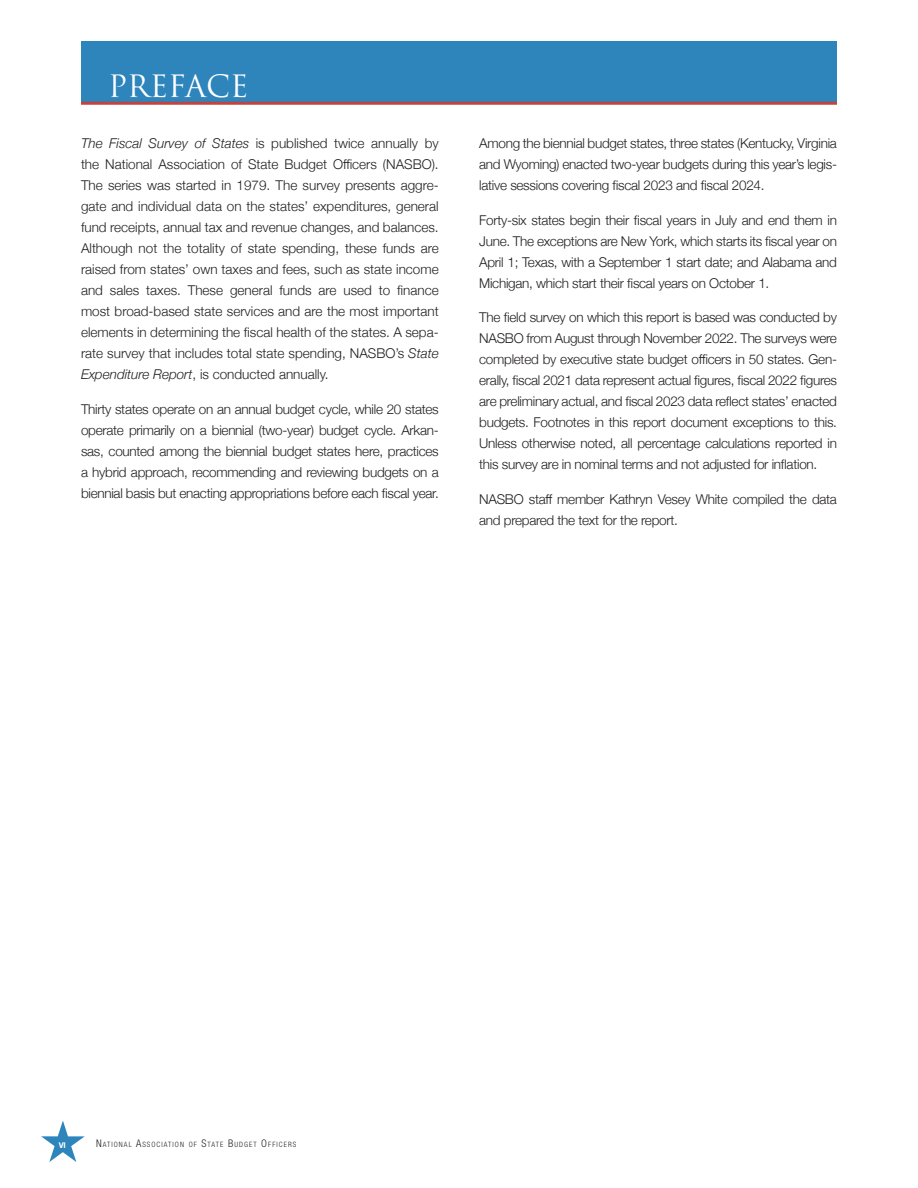
<style>
.page{position:relative;width:918px;height:1188px;background:#fff}
.page>*{position:absolute;margin:0;border:0;box-sizing:border-box;transform-origin:0 0}
.t1{font:30px "Trajan";color:#fff}
.t2{font:300 13.5px/21px "Helvetica Neue";letter-spacing:-.02em;color:#231f20;text-align:justify}
.t3{font:700 7.8px "Helvetica Neue";color:#fff}
.t4{font:300 condensed 7.35px "Helvetica Neue";letter-spacing:.145em;color:#231f20}
.s1{font-style:italic}
.s2{font-size:10.5px}
</style>
<div class="page">
<div style="left:81px;top:41px;width:756px;height:62px;background:#2d85bc"></div>
<hr style="left:81px;top:102px;width:756px;height:3px;background:#c14441">
<svg style="left:41px;top:1120px;width:44px;height:42px"></svg>
<h1 class="t1" style="left:108px;top:68px;width:142px">PREFACE</h1>
<p class="t2" style="left:81px;top:132px;width:359px"><span class="s1">The Fiscal Survey of States</span> is published twice annually by the National Association of State Budget Officers (NASBO).<br>The series was started in 1979. The survey presents aggre&shy;gate and individual data on the states’ expenditures, general fund receipts, annual tax and revenue changes, and balances.<br>Although not the totality of state spending, these funds are raised from states’ own taxes and fees, such as state income and sales taxes. These general funds are used to finance most broad-based state services and are the most important elements in determining the fiscal health of the states. A sepa&shy;rate survey that includes total state spending, NASBO’s <span class="s1">State Expenditure Report</span>, is conducted annually.</p>
<p class="t2" style="left:81px;top:397px;width:359px">Thirty states operate on an annual budget cycle, while 20 states operate primarily on a biennial (two-year) budget cycle. Arkan&shy;sas, counted among the biennial budget states here, practices a hybrid approach, recommending and reviewing budgets on a biennial basis but enacting appropriations before each fiscal year.</p>
<p class="t2" style="left:479px;top:132px;width:359px">Among the biennial budget states, three states (Kentucky, Virginia and Wyoming) enacted two-year budgets during this year’s legis&shy;lative sessions covering fiscal 2023 and fiscal 2024.</p>
<p class="t2" style="left:479px;top:208px;width:359px">Forty-six states begin their fiscal years in July and end them in June. The exceptions are New York, which starts its fiscal year on April 1; Texas, with a September 1 start date; and Alabama and Michigan, which start their fiscal years on October 1.</p>
<p class="t2" style="left:479px;top:306px;width:359px">The field survey on which this report is based was conducted by NASBO from August through November 2022. The surveys were completed by executive state budget officers in 50 states. Gen&shy;erally, fiscal 2021 data represent actual figures, fiscal 2022 figures are preliminary actual, and fiscal 2023 data reflect states’ enacted budgets. Footnotes in this report document exceptions to this.<br>Unless otherwise noted, all percentage calculations reported in this survey are in nominal terms and not adjusted for inflation.</p>
<p class="t2" style="left:479px;top:487px;width:359px">NASBO staff member Kathryn Vesey White compiled the data and prepared the text for the report.</p>
<p class="t3" style="left:59px;top:1139px;width:9px">vi</p>
<p class="t4" style="left:96px;top:1140px;width:202px"><span class="s2">N</span>ATION AL <span class="s2">A</span>SSOCIATION OF <span class="s2">S</span>TATE <span class="s2">B</span>UDGET <span class="s2">O</span>FFICERS</p>
</div>
